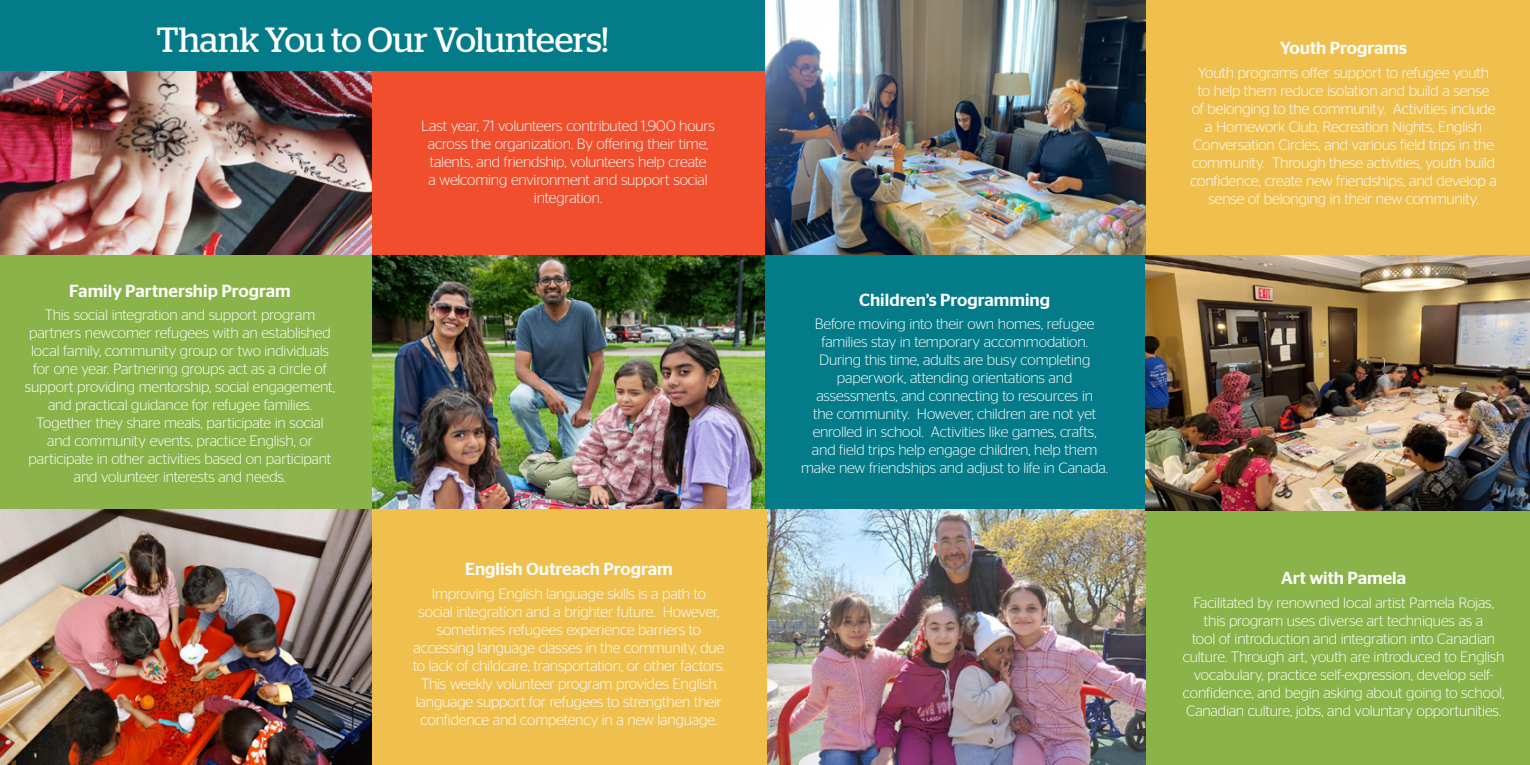
<style>
.page{position:relative;width:1530px;height:765px;background:#fff}
.page>*{position:absolute;margin:0;border:0;box-sizing:border-box;transform-origin:0 0}
.t1{font:35px "Stag";letter-spacing:-.005em;color:#fff}
.t2{font:500 17.5px "Stag Sans";color:#fff}
.t3{font:300 15px/18px "Stag Sans";letter-spacing:-.015em;color:#fff;text-align:center}
</style>
<div class="page">
<div style="left:1146px;top:0;width:384px;height:255px;background:#efc04e"></div>
<div style="left:763px;top:255px;width:383px;height:255px;background:#037b89"></div>
<div style="left:1146px;top:510px;width:384px;height:255px;background:#8ab34a"></div>
<img style="left:767px;top:510px;width:379px;height:255px">
<img style="left:765px;top:0;width:381px;height:255px">
<img style="left:371px;top:255px;width:394px;height:255px">
<div style="left:371px;top:68px;width:394px;height:187px;background:#f04e2c"></div>
<div style="left:0;top:255px;width:371px;height:255px;background:#8ab34a"></div>
<div style="left:371px;top:510px;width:396px;height:255px;background:#efc04e"></div>
<img style="left:0;top:510px;width:371px;height:255px">
<img style="left:1146px;top:255px;width:384px;height:255px">
<img style="left:0;top:71px;width:371px;height:184px">
<div style="left:0;top:0;width:765px;height:71px;background:#037b89"></div>
<h1 class="t1" style="left:157px;top:20px;width:453px">Thank You to Our Volunteers!</h1>
<p class="t2" style="left:69px;top:280px;width:223px">Family Partnership Program</p>
<p class="t3" style="left:25px;top:306px;width:312px">This social integration and support program partners newcomer refugees with an established local family, community group or two individuals for one year. Partnering groups act as a circle of support providing mentorship, social engagement, and practical guidance for refugee families.<br>Together they share meals, participate in social and community events, practice English, or participate in other activities based on participant and volunteer interests and needs.</p>
<p class="t3" style="left:421px;top:117px;width:295px">Last year, 71 volunteers contributed 1,900 hours across the organization. By offering their time, talents, and friendship, volunteers help create<br>a welcoming environment and support social integration.</p>
<p class="t2" style="left:465px;top:559px;width:209px">English Outreach Program</p>
<p class="t3" style="left:413px;top:584px;width:313px">Improving English language skills is a path to social integration and a brighter future. However, sometimes refugees experience barriers to accessing language classes in the community, due to lack of childcare, transportation, or other factors.<br>This weekly volunteer program provides English language support for refugees to strengthen their confidence and competency in a new language.</p>
<p class="t2" style="left:859px;top:289px;width:192px">Children’s Programming</p>
<p class="t3" style="left:801px;top:315px;width:308px">Before moving into their own homes, refugee families stay in temporary accommodation.<br>During this time, adults are busy completing paperwork, attending orientations and assessments, and connecting to resources in<br>the community. However, children are not yet enrolled in school. Activities like games, crafts, and field trips help engage children, help them make new friendships and adjust to life in Canada.</p>
<p class="t2" style="left:1280px;top:38px;width:129px">Youth Programs</p>
<p class="t3" style="left:1190px;top:63px;width:308px">Youth programs offer support to refugee youth to help them reduce isolation and build a sense of belonging to the community. Activities include a Homework Club, Recreation Nights, English Conversation Circles, and various field trips in the community. Through these activities, youth build confidence, create new friendships, and develop a sense of belonging in their new community.</p>
<p class="t2" style="left:1281px;top:568px;width:127px">Art with Pamela</p>
<p class="t3" style="left:1183px;top:593px;width:323px">Facilitated by renowned local artist Pamela Rojas, this program uses diverse art techniques as a<br>tool of introduction and integration into Canadian culture. Through art, youth are introduced to English vocabulary, practice self-expression, develop self&shy;confidence, and begin asking about going to school, Canadian culture, jobs, and voluntary opportunities.</p>
</div>
